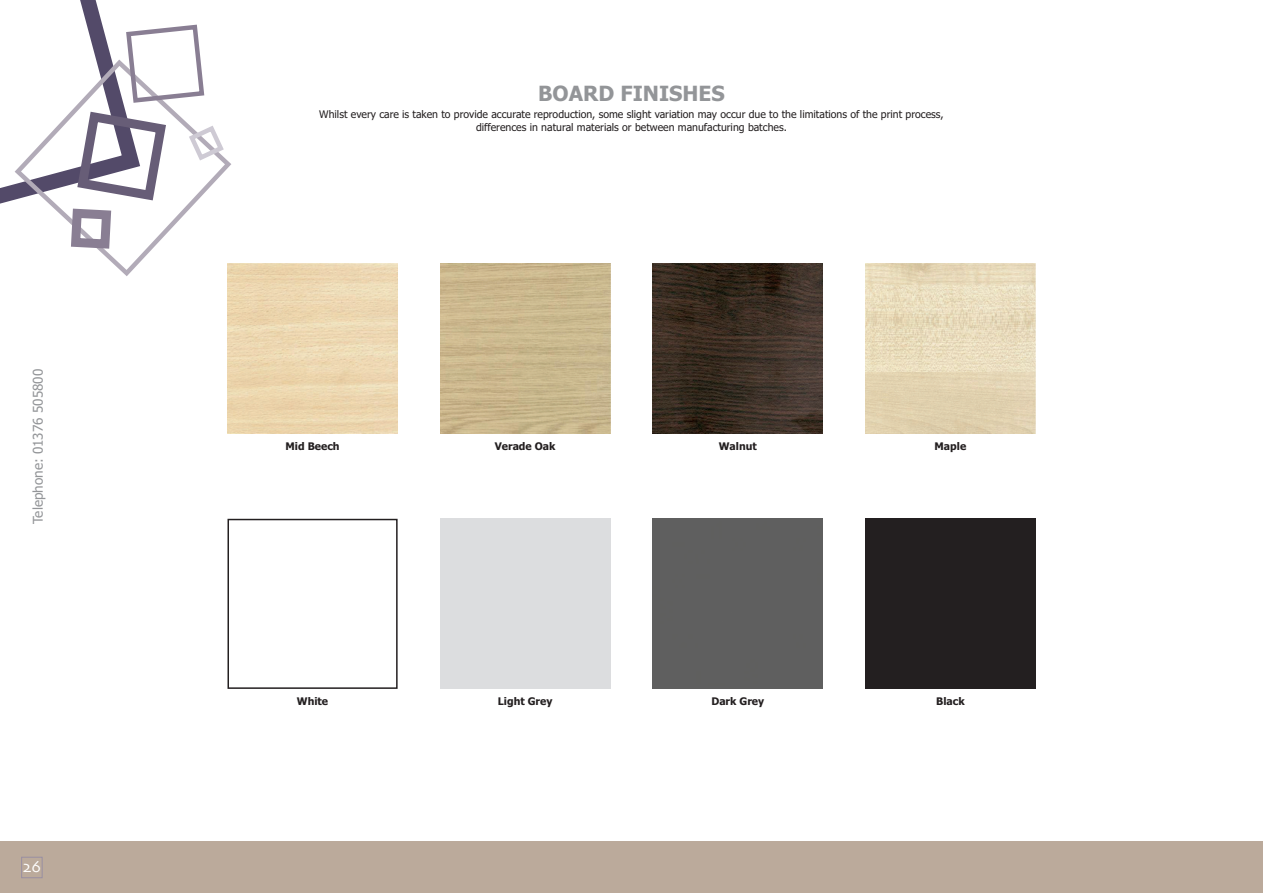
<style>
.page{position:relative;width:1263px;height:893px;background:#fff}
.page>*{position:absolute;margin:0;border:0;box-sizing:border-box;transform-origin:0 0}
.t1{font:700 21px "Tahoma";color:#939598}
.t2{font:16.5px "Skia";color:#fff}
.t3{font:13.5px "Tahoma";color:#939598}
.t4{font:10.5px/12.6px "Tahoma";color:#231f20;text-align:center}
.t5{font:700 10.5px "Tahoma";color:#231f20}
</style>
<div class="page">
<div style="left:0;top:842px;width:1263px;height:51px;background:#bbaa9b"></div>
<svg style="left:102px;top:160px;width:133px;height:116px"></svg>
<svg style="left:0;top:0;width:227px;height:253px"></svg>
<div style="left:21px;top:857px;width:22px;height:21px;border:1px solid #998fa2"></div>
<img style="left:227px;top:264px;width:171px;height:170px">
<img style="left:865px;top:264px;width:170px;height:170px">
<div style="left:440px;top:519px;width:170px;height:170px;background:#dcdddf"></div>
<div style="left:227px;top:519px;width:171px;height:170px;border:2px solid #231f20"></div>
<div style="left:653px;top:519px;width:170px;height:170px;background:#5f5f5f"></div>
<div style="left:865px;top:519px;width:170px;height:170px;background:#231f20"></div>
<img style="left:653px;top:264px;width:170px;height:170px">
<p class="t3" style="left:30px;top:524px;width:157px;rotate:-90deg">Telephone: 01376 505800</p>
<h2 class="t2" style="left:23px;top:856px;width:19px">26</h2>
<h1 class="t1" style="left:538px;top:82px;width:188px">BOARD FINISHES</h1>
<p class="t4" style="left:319px;top:108px;width:626px">Whilst every care is taken to provide accurate reproduction, some slight variation may occur due to the limitations of the print process, differences in natural materials or between manufacturing batches.</p>
<p class="t5" style="left:285px;top:440px;width:56px">Mid Beech</p>
<p class="t5" style="left:934px;top:440px;width:33px">Maple</p>
<p class="t5" style="left:495px;top:440px;width:62px">Verade Oak</p>
<p class="t5" style="left:719px;top:440px;width:40px">Walnut</p>
<p class="t5" style="left:297px;top:696px;width:33px">White</p>
<p class="t5" style="left:498px;top:696px;width:56px">Light Grey</p>
<p class="t5" style="left:711px;top:696px;width:54px">Dark Grey</p>
<p class="t5" style="left:936px;top:696px;width:30px">Black</p>
</div>
